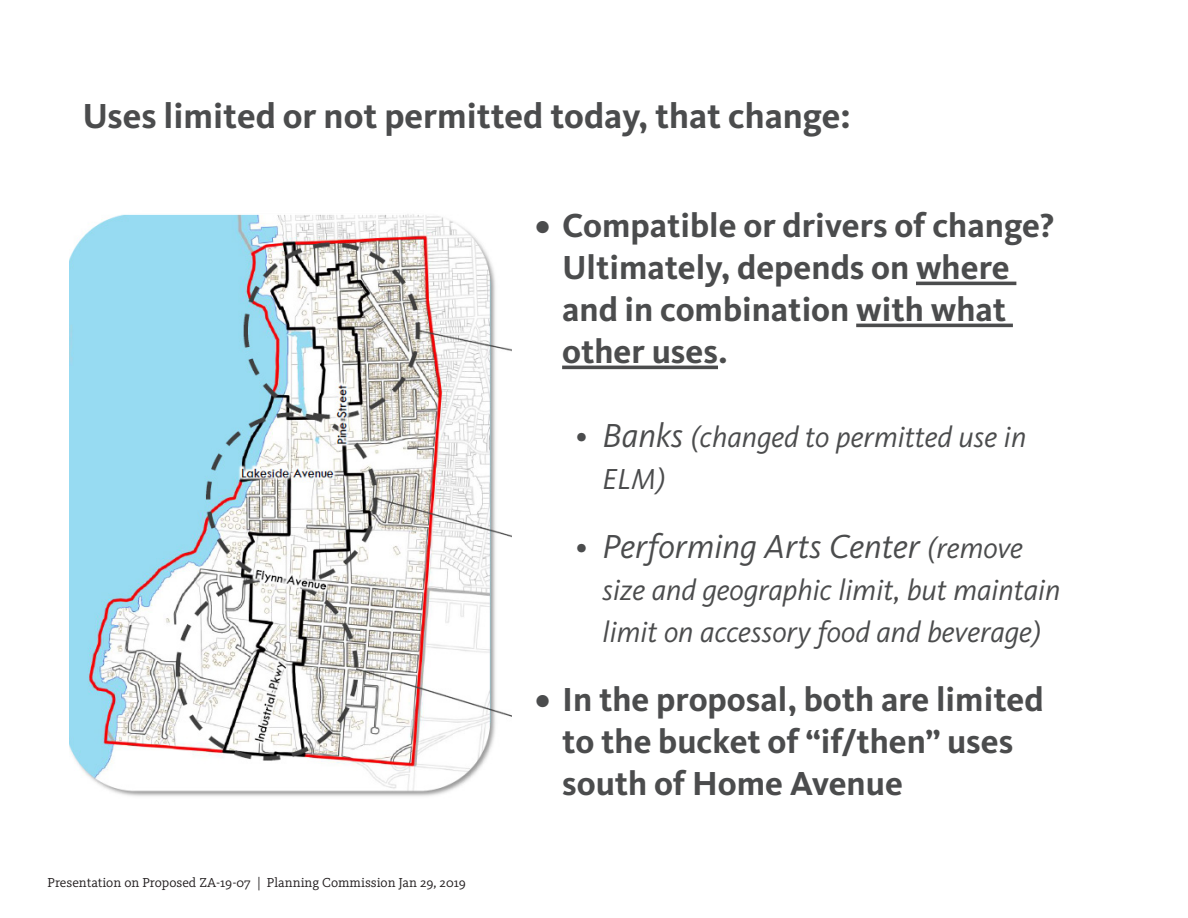
<style>
.page{position:relative;width:1188px;height:918px;background:#fff}
.page>*{position:absolute;margin:0;border:0;box-sizing:border-box;transform-origin:0 0}
.t1{font:700 36px "Kievit OT";color:#4b4c4d}
.t2{font:700 34.5px/42px "Kievit OT";color:#4b4c4d}
.t3{font:italic 34.5px "Kievit OT";color:#4b4c4d}
.t4{font:italic 30px/42px "Kievit OT";color:#4b4c4d}
.t5{font:13.5px "Kievit Slab Pro";color:#231f20}
.s1{font-size:34.5px}
.s2{font-size:30px}
</style>
<div class="page">
<hr style="left:916px;top:282px;width:100px;height:3px;background:#4b4c4d">
<hr style="left:856px;top:324px;width:157px;height:3px;background:#4b4c4d">
<hr style="left:562px;top:366px;width:156px;height:3px;background:#4b4c4d">
<img style="left:70px;top:214px;width:441px;height:582px">
<p class="t1" style="left:82px;top:95px;width:770px">Uses limited or not permitted today, that change:</p>
<p class="t2" style="left:562px;top:204px;width:494px;text-indent:-27px">• Compatible or drivers of change?<br>Ultimately, depends on where and in combination with what other uses.</p>
<p class="t5" style="left:48px;top:875px;width:420px">Presentation on Proposed ZA-19-07 | Planning Commission Jan 29, 2019</p>
<p class="t4" style="left:603px;top:416px;width:425px;text-indent:-27px"><span class="s1">• Banks</span> (changed to permitted use in<br>ELM)</p>
<p class="t3" style="left:576px;top:526px;width:449px">• Performing Arts Center <span class="s2">(remove</span></p>
<p class="t4" style="left:603px;top:569px;width:459px">size and geographic limit, but maintain limit on accessory food and beverage)</p>
<p class="t2" style="left:562px;top:678px;width:483px;text-indent:-27px">• In the proposal, both are limited to the bucket of “if/then” uses south of Home Avenue</p>
</div>
